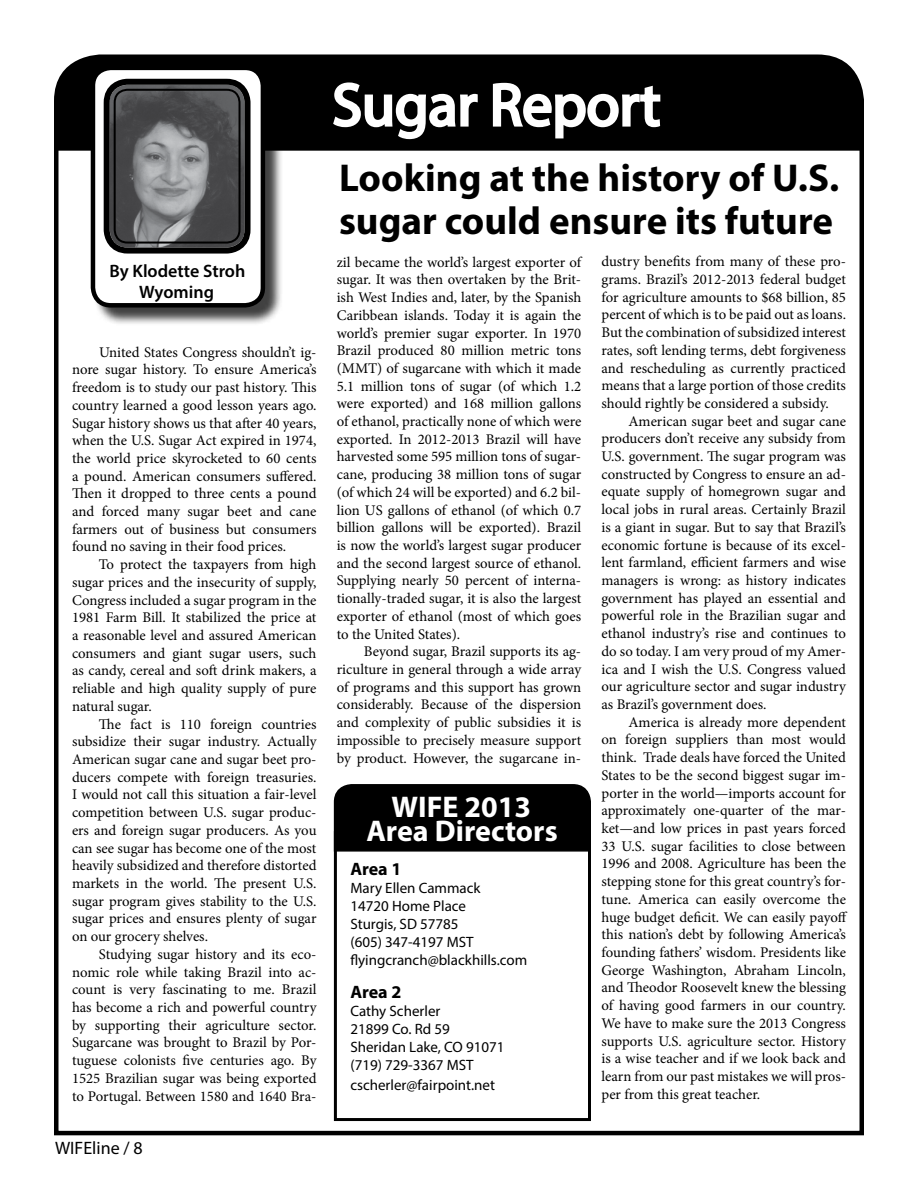
<style>
.page{position:relative;width:918px;height:1188px;background:#fff}
.page>*{position:absolute;margin:0;border:0;box-sizing:border-box;transform-origin:0 0}
.t1{font:60px "Myriad Pro";color:#fff}
.t2{font:700 39px/43.5px "Myriad Pro";color:#000}
.t3{font:700 30px/24px "Myriad Pro";color:#fff;text-align:center}
.t4{font:600 18px/21.6px "Myriad Pro";color:#000;text-align:center}
.t5{font:18px "Myriad Pro";color:#000}
.t6{font:700 18px "Myriad Pro";letter-spacing:-.005em;color:#000}
.t7{font:15px/18px "Myriad Pro";color:#000}
.t8{font:14.7px/17.7px "Minion Pro";color:#000;text-align:justify}
</style>
<div class="page">
<div style="left:54px;top:54px;width:810px;height:97px;background:#000"></div>
<svg style="left:331px;top:81px;width:148px;height:60px"></svg>
<svg style="left:491px;top:81px;width:171px;height:59px"></svg>
<div style="left:54px;top:143px;width:810px;height:992px;border:4px solid #000"></div>
<div style="left:93px;top:68px;width:191px;height:258px;background:#000;opacity:.75"></div>
<div style="left:93px;top:68px;width:170px;height:237px;background:#fff;border-radius:18px"></div>
<div style="left:91px;top:66px;width:174px;height:242px;border:4px solid #000;border-radius:18px"></div>
<img style="left:111px;top:86px;width:133px;height:161px">
<div style="left:104px;top:79px;width:147px;height:175px;border:6px solid #000;border-radius:21px"></div>
<div style="left:114px;top:89px;width:127px;height:155px;border:2px solid #000;border-radius:13px"></div>
<div style="left:334px;top:831px;width:257px;height:290px;border:3px solid #000"></div>
<div style="left:333px;top:784px;width:258px;height:68px;background:#000"></div>
<p class="t4" style="left:109px;top:259px;width:137px">By Klodette Stroh<br>Wyoming</p>
<p class="t8" style="left:72px;top:343px;width:246px;text-indent:27px">United States Congress shouldn’t ig&shy;nore sugar history. To ensure America’s freedom is to study our past history. This country learned a good lesson years ago.<br>Sugar history shows us that after 40 years, when the U.S. Sugar Act expired in 1974, the world price skyrocketed to 60 cents a pound. American consumers suffered.<br>Then it dropped to three cents a pound and forced many sugar beet and cane farmers out of business but consumers found no saving in their food prices.</p>
<p class="t8" style="left:72px;top:556px;width:246px;text-indent:27px">To protect the taxpayers from high sugar prices and the insecurity of supply, Congress included a sugar program in the 1981 Farm Bill. It stabilized the price at a reasonable level and assured American consumers and giant sugar users, such as candy, cereal and soft drink makers, a reliable and high quality supply of pure natural sugar.</p>
<p class="t8" style="left:72px;top:715px;width:246px;text-indent:27px">The fact is 110 foreign countries subsidize their sugar industry. Actually American sugar cane and sugar beet pro&shy;ducers compete with foreign treasuries.<br>I would not call this situation a fair-level competition between U.S. sugar produc&shy;ers and foreign sugar producers. As you can see sugar has become one of the most heavily subsidized and therefore distorted markets in the world. The present U.S. sugar program gives stability to the U.S. sugar prices and ensures plenty of sugar on our grocery shelves.</p>
<p class="t8" style="left:72px;top:945px;width:246px;text-indent:27px">Studying sugar history and its eco&shy;nomic role while taking Brazil into ac&shy;count is very fascinating to me. Brazil has become a rich and powerful country by supporting their agriculture sector.<br>Sugarcane was brought to Brazil by Por&shy;tuguese colonists five centuries ago. By 1525 Brazilian sugar was being exported to Portugal. Between 1580 and 1640 Bra-</p>
<p class="t5" style="left:55px;top:1137px;width:89px">WIFEline / 8</p>
<h1 class="t1" style="left:332px;top:68px;width:330px">Sugar Report</h1>
<h2 class="t2" style="left:339px;top:154px;width:502px">Looking at the history of U.S. sugar could ensure its future</h2>
<p class="t8" style="left:337px;top:253px;width:246px">zil became the world’s largest exporter of sugar. It was then overtaken by the Brit&shy;ish West Indies and, later, by the Spanish Caribbean islands. Today it is again the world’s premier sugar exporter. In 1970<br>Brazil produced 80 million metric tons (MMT) of sugarcane with which it made 5.1 million tons of sugar (of which 1.2 were exported) and 168 million gallons of ethanol, practically none of which were exported. In 2012-2013 Brazil will have harvested some 595 million tons of sugar&shy;cane, producing 38 million tons of sugar (of which 24 will be exported) and 6.2 bil&shy;lion US gallons of ethanol (of which 0.7 billion gallons will be exported). Brazil is now the world’s largest sugar producer and the second largest source of ethanol.<br>Supplying nearly 50 percent of interna&shy;tionally-traded sugar, it is also the largest exporter of ethanol (most of which goes to the United States).</p>
<p class="t8" style="left:337px;top:643px;width:246px;text-indent:27px">Beyond sugar, Brazil supports its ag&shy;riculture in general through a wide array of programs and this support has grown considerably. Because of the dispersion and complexity of public subsidies it is impossible to precisely measure support by product. However, the sugarcane in-</p>
<h3 class="t3" style="left:366px;top:794px;width:193px">WIFE 2013<br>Area Directors</h3>
<p class="t6" style="left:350px;top:857px;width:53px">Area 1</p>
<p class="t7" style="left:350px;top:878px;width:178px">Mary Ellen Cammack<br>14720 Home Place<br>Sturgis, SD 57785<br>(605) 347-4197 MST flyingcranch@blackhills.com</p>
<p class="t6" style="left:350px;top:980px;width:53px">Area 2</p>
<p class="t7" style="left:350px;top:1002px;width:156px">Cathy Scherler<br>21899 Co. Rd 59<br>Sheridan Lake, CO 91071 (719) 729-3367 MST</p>
<p class="t7" style="left:350px;top:1076px;width:146px">cscherler@fairpoint.net</p>
<p class="t8" style="left:602px;top:253px;width:246px">dustry benefits from many of these pro&shy;grams. Brazil’s 2012-2013 federal budget for agriculture amounts to $68 billion, 85 percent of which is to be paid out as loans.<br>But the combination of subsidized interest rates, soft lending terms, debt forgiveness and rescheduling as currently practiced means that a large portion of those credits should rightly be considered a subsidy.</p>
<p class="t8" style="left:602px;top:412px;width:246px;text-indent:27px">American sugar beet and sugar cane producers don’t receive any subsidy from U.S. government. The sugar program was constructed by Congress to ensure an ad&shy;equate supply of homegrown sugar and local jobs in rural areas. Certainly Brazil is a giant in sugar. But to say that Brazil’s economic fortune is because of its excel&shy;lent farmland, efficient farmers and wise managers is wrong: as history indicates government has played an essential and powerful role in the Brazilian sugar and ethanol industry’s rise and continues to do so today. I am very proud of my Amer&shy;ica and I wish the U.S. Congress valued our agriculture sector and sugar industry as Brazil’s government does.</p>
<p class="t8" style="left:602px;top:713px;width:247px;text-indent:27px">America is already more dependent on foreign suppliers than most would think. Trade deals have forced the United States to be the second biggest sugar im&shy;porter in the world—imports account for approximately one-quarter of the mar&shy;ket—and low prices in past years forced 33 U.S. sugar facilities to close between 1996 and 2008. Agriculture has been the stepping stone for this great country’s for&shy;tune. America can easily overcome the huge budget deficit. We can easily payoff this nation’s debt by following America’s founding fathers’ wisdom. Presidents like George Washington, Abraham Lincoln, and Theodor Roosevelt knew the blessing of having good farmers in our country.<br>We have to make sure the 2013 Congress supports U.S. agriculture sector. History is a wise teacher and if we look back and learn from our past mistakes we will pros&shy;per from this great teacher.</p>
</div>
